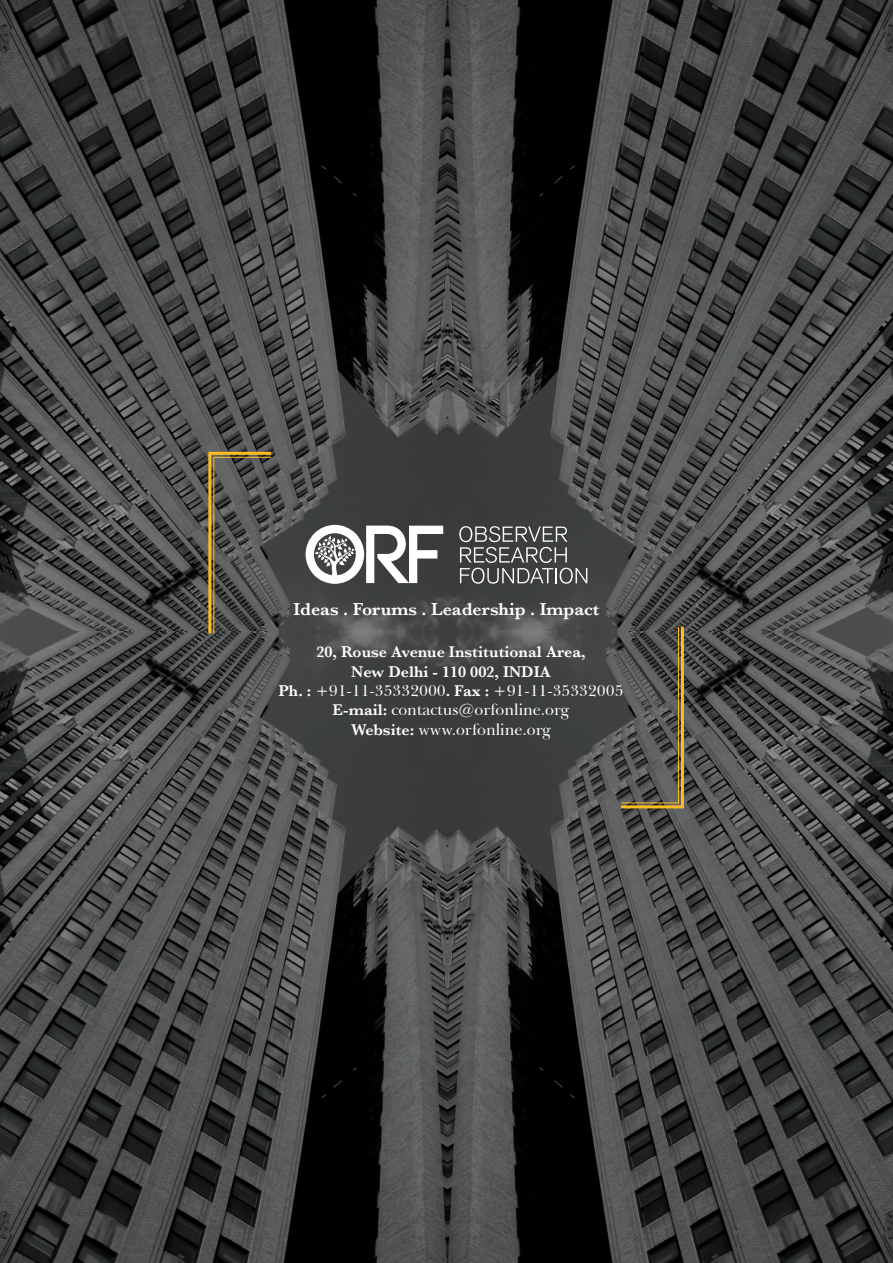
<style>
.page{position:relative;width:893px;height:1263px;background:#fff}
.page>*{position:absolute;margin:0;border:0;box-sizing:border-box;transform-origin:0 0}
.t1{font:600 18px "Baskerville";color:#fff}
.t2{font:16.05px/19.4px "Baskerville BT";color:#fff;text-align:center}
.t3{font:600 16.05px/19.4px "Baskerville";color:#fff;text-align:center}
.s1{font-family:"Baskerville";font-weight:600}
</style>
<div class="page">
<img style="left:0;top:0;width:893px;height:1263px">
<svg style="left:208px;top:452px;width:63px;height:181px;background:#5d594c"></svg>
<svg style="left:621px;top:627px;width:63px;height:181px;background:#5d594c"></svg>
<svg style="left:306px;top:525px;width:137px;height:59px"></svg>
<svg style="left:459px;top:526px;width:128px;height:58px;background:#616363"></svg>
<p class="t1" style="left:293px;top:597px;width:308px">Ideas . Forums . Leadership . Impact</p>
<p class="t3" style="left:316px;top:642px;width:271px">20, Rouse Avenue Institutional Area,<br>New Delhi - 110 002, INDIA</p>
<p class="t2" style="left:279px;top:680px;width:346px"><span class="s1">Ph. :</span> +91-11-35332000<span class="s1">. Fax :</span> +91-11-35332005<br><span class="s1">E-mail:</span> contactus@orfonline.org<br><span class="s1">Website:</span> www.orfonline.org</p>
</div>
